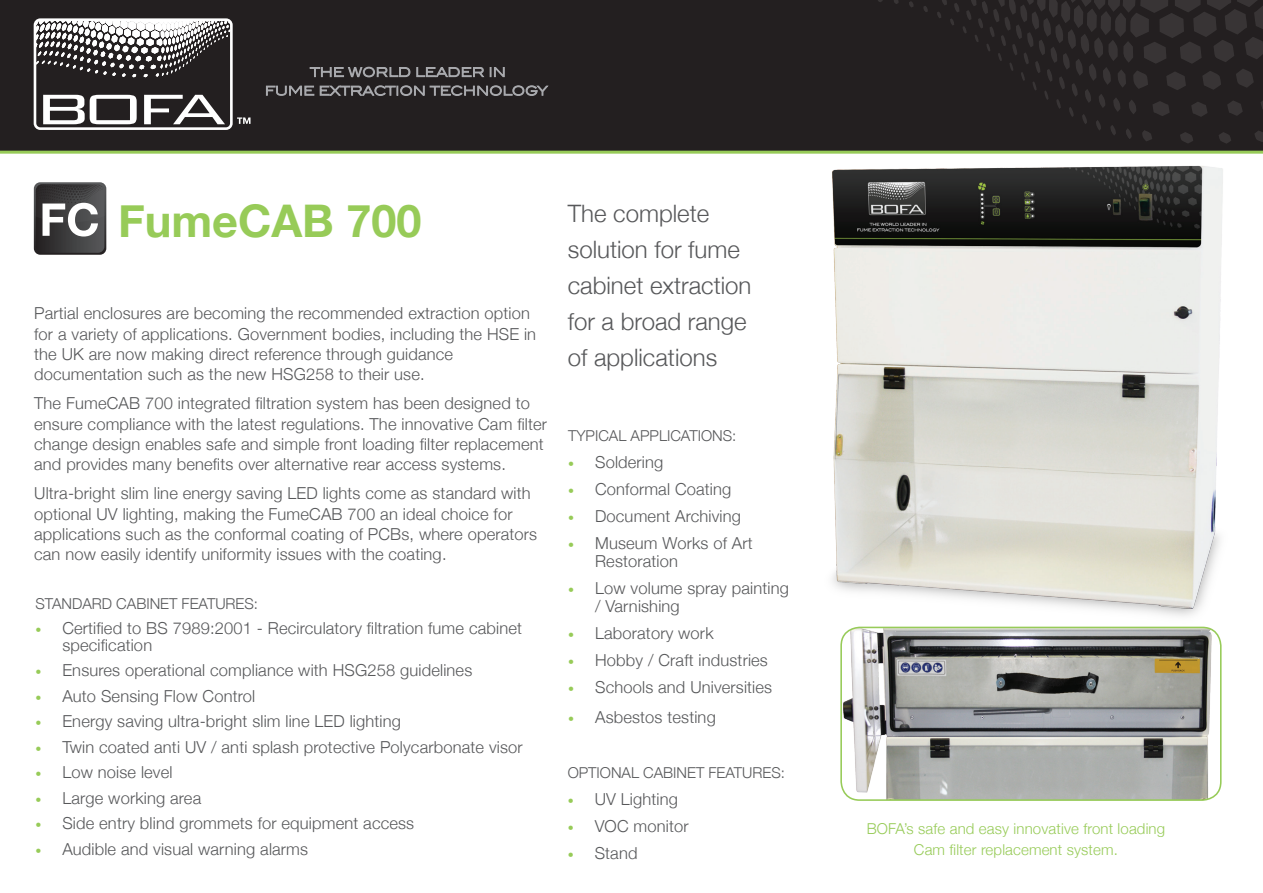
<style>
.page{position:relative;width:1263px;height:893px;background:#fff}
.page>*{position:absolute;margin:0;border:0;box-sizing:border-box;transform-origin:0 0}
.t1{font:700 45px "Helvetica Neue";color:#97cb58}
.t2{font:300 24px/36px "Helvetica Neue";color:#57585a}
.t3{font:300 16.5px/20.2px "Helvetica Neue";letter-spacing:.01em;color:#57585a}
.t4{font:300 15px "Helvetica Neue";color:#57585a}
.t5{font:300 15px/21px "Helvetica Neue";letter-spacing:.01em;color:#97cb58;text-align:center}
.s1{font-size:12px;color:#97cb58}
</style>
<div class="page">
<div style="left:0;top:0;width:1263px;height:154px;background:#231f20"></div>
<svg style="left:872px;top:0;width:391px;height:144px;fill:#231f20"></svg>
<div style="left:35px;top:20px;width:196px;height:109px;background:#231f20;border-radius:5px"></div>
<div style="left:34px;top:18px;width:199px;height:112px;border:3px solid #fff;border-radius:5px"></div>
<svg style="left:35px;top:20px;width:196px;height:57px"></svg>
<svg style="left:43px;top:95px;width:94px;height:29px"></svg>
<svg style="left:144px;top:95px;width:81px;height:29px"></svg>
<svg style="left:309px;top:66px;width:196px;height:12px"></svg>
<svg style="left:266px;top:84px;width:283px;height:12px"></svg>
<svg style="left:237px;top:117px;width:13px;height:7px"></svg>
<svg style="left:34px;top:182px;width:72px;height:73px"></svg>
<img style="left:842px;top:633px;width:379px;height:167px">
<div style="left:840px;top:627px;width:381px;height:174px;border:2px solid #97cb58;border-radius:19px"></div>
<img style="left:807px;top:144px;width:447px;height:489px">
<h1 class="t1" style="left:118px;top:180px;width:305px">FumeCAB 700</h1>
<p class="t3" style="left:34px;top:302px;width:503px">Partial enclosures are becoming the recommended extraction option for a variety of applications. Government bodies, including the HSE in the UK are now making direct reference through guidance documentation such as the new HSG258 to their use.</p>
<p class="t3" style="left:34px;top:392px;width:514px">The FumeCAB 700 integrated filtration system has been designed to ensure compliance with the latest regulations. The innovative Cam filter change design enables safe and simple front loading filter replacement and provides many benefits over alternative rear access systems.</p>
<p class="t3" style="left:34px;top:482px;width:504px">Ultra-bright slim line energy saving LED lights come as standard with optional UV lighting, making the FumeCAB 700 an ideal choice for applications such as the conformal coating of PCBs, where operators can now easily identify uniformity issues with the coating.</p>
<p class="t4" style="left:35px;top:591px;width:224px">Standard Cabinet features :</p>
<p class="t3" style="left:62px;top:619px;width:461px;line-height:16.5px;text-indent:-27px"><span class="s1">•</span> Certified to BS 7989:2001 - Recirculatory filtration fume cabinet specification</p>
<p class="t3" style="left:35px;top:659px;width:438px"><span class="s1">•</span> Ensures operational compliance with HSG258 guidelines</p>
<p class="t3" style="left:35px;top:685px;width:221px"><span class="s1">•</span> Auto Sensing Flow Control</p>
<p class="t3" style="left:35px;top:710px;width:367px"><span class="s1">•</span> Energy saving ultra-bright slim line LED lighting</p>
<p class="t3" style="left:35px;top:736px;width:489px"><span class="s1">•</span> Twin coated anti UV / anti splash protective Polycarbonate visor</p>
<p class="t3" style="left:35px;top:761px;width:139px"><span class="s1">•</span> Low noise level</p>
<p class="t3" style="left:35px;top:787px;width:167px"><span class="s1">•</span> Large working area</p>
<p class="t3" style="left:35px;top:812px;width:380px"><span class="s1">•</span> Side entry blind grommets for equipment access</p>
<p class="t3" style="left:35px;top:838px;width:274px"><span class="s1">•</span> Audible and visual warning alarms</p>
<h2 class="t2" style="left:568px;top:194px;width:185px">The complete solution for fume cabinet extraction for a broad range of applications</h2>
<p class="t4" style="left:568px;top:424px;width:41px">Typical</p>
<p class="t4" style="left:631px;top:424px;width:107px">Applications:</p>
<p class="t3" style="left:568px;top:451px;width:97px"><span class="s1">•</span> Soldering</p>
<p class="t3" style="left:568px;top:478px;width:165px"><span class="s1">•</span> Conformal Coating</p>
<p class="t3" style="left:568px;top:505px;width:174px"><span class="s1">•</span> Document Archiving</p>
<p class="t3" style="left:595px;top:533px;width:159px;line-height:18px;text-indent:-27px"><span class="s1">•</span> Museum Works of Art<br>Restoration</p>
<p class="t3" style="left:595px;top:578px;width:195px;line-height:18px;text-indent:-27px"><span class="s1">•</span> Low volume spray painting / Varnishing</p>
<p class="t3" style="left:568px;top:622px;width:147px"><span class="s1">•</span> Laboratory work</p>
<p class="t3" style="left:568px;top:649px;width:201px"><span class="s1">•</span> Hobby / Craft industries</p>
<p class="t3" style="left:568px;top:676px;width:206px"><span class="s1">•</span> Schools and Universities</p>
<p class="t3" style="left:568px;top:706px;width:149px"><span class="s1">•</span> Asbestos testing</p>
<p class="t4" style="left:568px;top:761px;width:30px">OPTION</p>
<p class="t4" style="left:622px;top:761px;width:165px">AL Cabinet features:</p>
<p class="t3" style="left:568px;top:788px;width:112px"><span class="s1">•</span> UV Lighting</p>
<p class="t3" style="left:568px;top:815px;width:122px"><span class="s1">•</span> VOC monitor</p>
<p class="t3" style="left:568px;top:842px;width:71px"><span class="s1">•</span> Stand</p>
<p class="t5" style="left:867px;top:817px;width:300px">BOFA’s safe and easy innovative front loading<br>Cam filter replacement system.</p>
</div>
